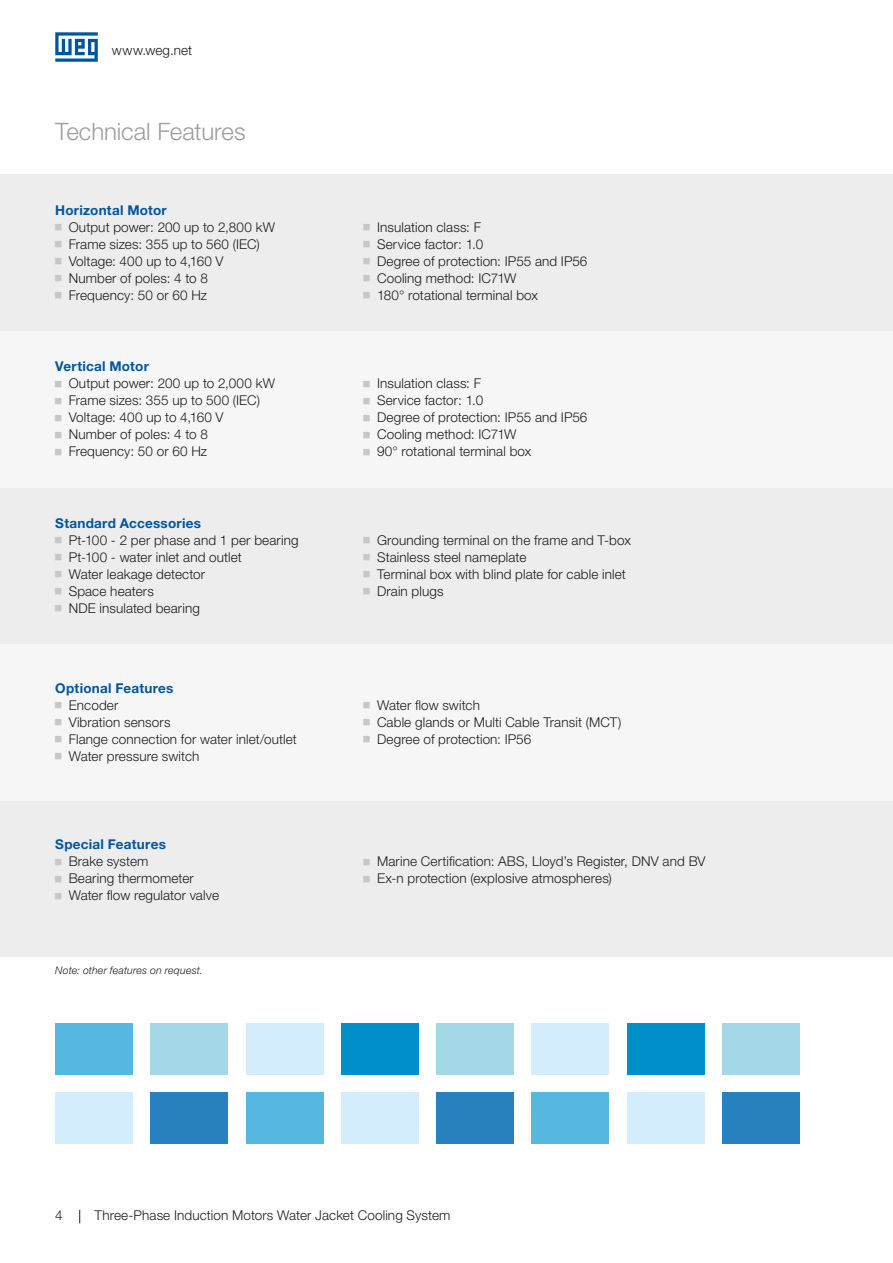
<style>
.page{position:relative;width:893px;height:1263px;background:#fff}
.page>*{position:absolute;margin:0;border:0;box-sizing:border-box;transform-origin:0 0}
.t1{font:300 24px "Helvetica Neue LT Pro";letter-spacing:-.005em;color:#9d9d9d}
.t2{font:300 13.5px/17px "Helvetica Neue LT Pro";letter-spacing:.01em;color:#1d1d1b}
.t3{font:700 13.5px "Helvetica Neue LT Pro";letter-spacing:.02em;color:#00569e}
.t4{font:italic 300 10.5px "Helvetica Neue LT Pro";letter-spacing:.015em;color:#1d1d1b}
</style>
<div class="page">
<svg style="left:55px;top:32px;width:43px;height:30px"></svg>
<svg style="left:79px;top:1210px;width:1px;height:13px"></svg>
<div style="left:0;top:174px;width:893px;height:157px;background:#ededed"></div>
<div style="left:0;top:487px;width:893px;height:157px;background:#ededed"></div>
<div style="left:0;top:800px;width:893px;height:157px;background:#ededed"></div>
<div style="left:0;top:331px;width:893px;height:156px;background:#f6f6f6"></div>
<div style="left:0;top:644px;width:893px;height:156px;background:#f6f6f6"></div>
<div style="left:55px;top:1023px;width:78px;height:52px;background:#56b7e0"></div>
<div style="left:151px;top:1023px;width:77px;height:52px;background:#a3d8e7"></div>
<div style="left:246px;top:1023px;width:78px;height:52px;background:#d4edfc"></div>
<div style="left:55px;top:1092px;width:78px;height:52px;background:#d4edfc"></div>
<div style="left:151px;top:1092px;width:77px;height:52px;background:#2881bf"></div>
<div style="left:246px;top:1092px;width:78px;height:52px;background:#56b7e0"></div>
<div style="left:341px;top:1023px;width:78px;height:52px;background:#0090c9"></div>
<div style="left:436px;top:1023px;width:78px;height:52px;background:#a3d8e7"></div>
<div style="left:531px;top:1023px;width:78px;height:52px;background:#d4edfc"></div>
<div style="left:341px;top:1092px;width:78px;height:52px;background:#d4edfc"></div>
<div style="left:436px;top:1092px;width:78px;height:52px;background:#2881bf"></div>
<div style="left:531px;top:1092px;width:78px;height:52px;background:#56b7e0"></div>
<div style="left:627px;top:1023px;width:78px;height:52px;background:#0090c9"></div>
<div style="left:722px;top:1023px;width:78px;height:52px;background:#a3d8e7"></div>
<div style="left:627px;top:1092px;width:78px;height:52px;background:#d4edfc"></div>
<div style="left:722px;top:1092px;width:78px;height:52px;background:#2881bf"></div>
<p class="t2" style="left:112px;top:42px;width:82px">www.weg.net</p>
<h1 class="t1" style="left:55px;top:117px;width:192px">Technical Features</h1>
<p class="t3" style="left:55px;top:202px;width:113px">Horizontal Motor</p>
<p class="t2" style="left:69px;top:218px;width:208px">Output power: 200 up to 2,800 kW<br>Frame sizes: 355 up to 560 (IEC)<br>Voltage: 400 up to 4,160 V<br>Number of poles: 4 to 8<br>Frequency: 50 or 60 Hz</p>
<p class="t2" style="left:377px;top:218px;width:212px">Insulation class: F<br>Service factor: 1.0<br>Degree of protection: IP55 and IP56<br>Cooling method: IC71W<br>180° rotational terminal box</p>
<p class="t3" style="left:55px;top:358px;width:95px">Vertical Motor</p>
<p class="t2" style="left:69px;top:375px;width:208px">Output power: 200 up to 2,000 kW<br>Frame sizes: 355 up to 500 (IEC)<br>Voltage: 400 up to 4,160 V<br>Number of poles: 4 to 8<br>Frequency: 50 or 60 Hz</p>
<p class="t2" style="left:377px;top:375px;width:212px">Insulation class: F<br>Service factor: 1.0<br>Degree of protection: IP55 and IP56<br>Cooling method: IC71W<br>90° rotational terminal box</p>
<p class="t3" style="left:55px;top:514px;width:147px">Standard Accessories</p>
<p class="t2" style="left:69px;top:531px;width:231px">Pt-100 - 2 per phase and 1 per bearing<br>Pt-100 - water inlet and outlet<br>Water leakage detector<br>Space heaters<br>NDE insulated bearing</p>
<p class="t2" style="left:377px;top:531px;width:255px">Grounding terminal on the frame and T-box<br>Stainless steel nameplate<br>Terminal box with blind plate for cable inlet<br>Drain plugs</p>
<p class="t3" style="left:55px;top:679px;width:120px">Optional Features</p>
<p class="t2" style="left:69px;top:696px;width:230px">Encoder<br>Vibration sensors<br>Flange connection for water inlet/outlet<br>Water pressure switch</p>
<p class="t2" style="left:377px;top:696px;width:246px">Water flow switch<br>Cable glands or Multi Cable Transit (MCT)<br>Degree of protection: IP56</p>
<p class="t3" style="left:55px;top:836px;width:112px">Special Features</p>
<p class="t2" style="left:69px;top:853px;width:152px">Brake system<br>Bearing thermometer<br>Water flow regulator valve</p>
<p class="t2" style="left:377px;top:853px;width:330px">Marine Certification: ABS, Lloyd’s Register, DNV and BV<br>Ex-n protection (explosive atmospheres)</p>
<p class="t4" style="left:55px;top:964px;width:149px">Note: other features on request.</p>
<p class="t2" style="left:55px;top:1207px;width:9px">4</p>
<p class="t2" style="left:95px;top:1207px;width:357px">Three-Phase Induction Motors Water Jacket Cooling System</p>
</div>
